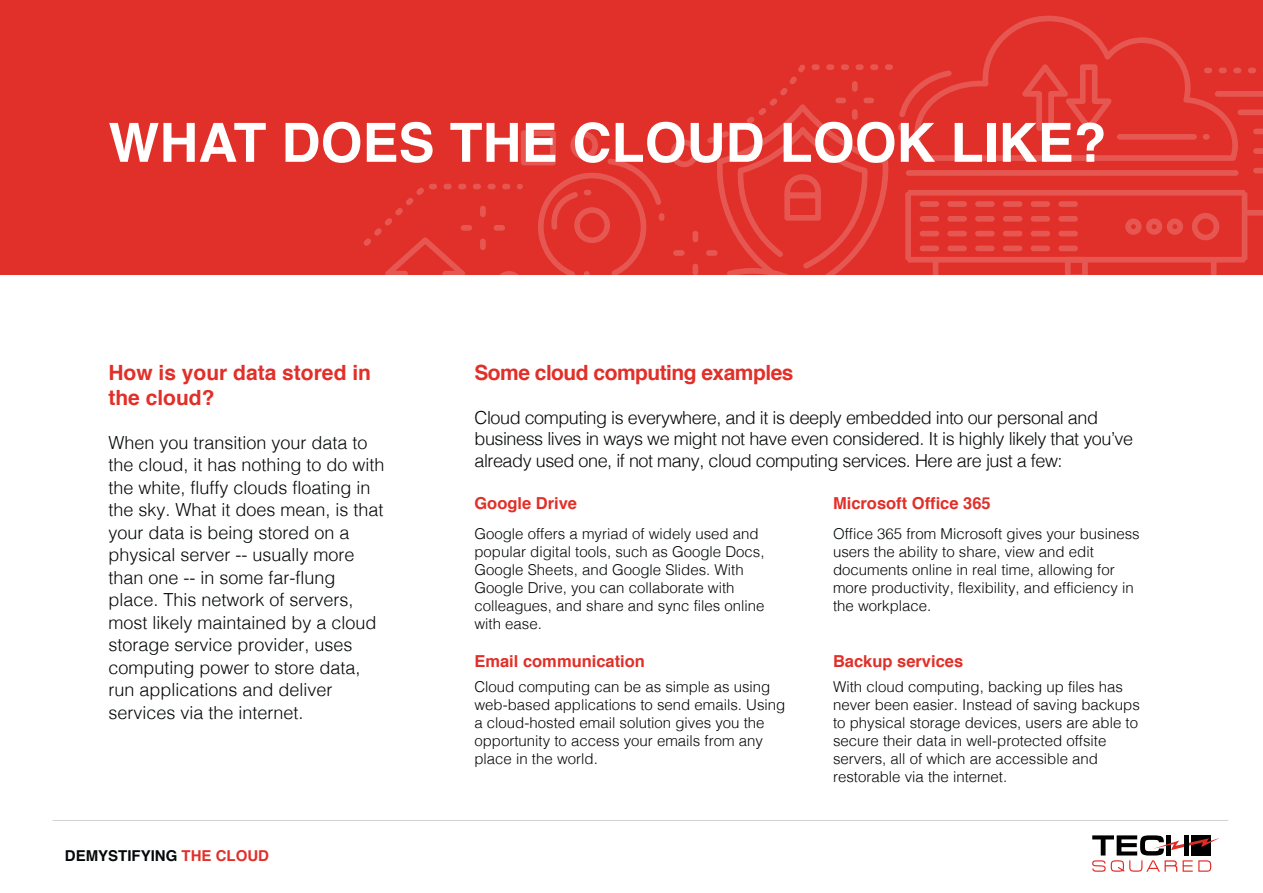
<style>
.page{position:relative;width:1263px;height:893px;background:#fff}
.page>*{position:absolute;margin:0;border:0;box-sizing:border-box;transform-origin:0 0}
.t1{font:700 54px "Helvetica";color:#fff}
.t2{font:700 21px/25.2px "Helvetica";color:#e12f29}
.t3{font:700 21px "Helvetica";letter-spacing:-.025em;color:#e12f29}
.t4{font:300 18px/22.5px "Helvetica";color:#050708}
.t5{font:300 18px/21.6px "Helvetica";letter-spacing:-.025em;color:#050708}
.t6{font:700 16.5px "Helvetica";color:#e12f29}
.t7{font:300 15px/18px "Helvetica";color:#050708}
.t8{font:700 15px "Helvetica";color:#050708}
.s1{color:#e12f29}
</style>
<div class="page">
<div style="left:0;top:0;width:1263px;height:274px;background:#e12f29"></div>
<div style="left:480px;top:206px;width:6px;height:11px;background:#e65752;border-radius:3px"></div>
<div style="left:480px;top:239px;width:6px;height:11px;background:#e65752;border-radius:3px"></div>
<div style="left:494px;top:225px;width:11px;height:6px;background:#e65651;border-radius:3px"></div>
<div style="left:461px;top:225px;width:11px;height:6px;background:#e65752;border-radius:3px"></div>
<div style="left:692px;top:231px;width:6px;height:11px;background:#e65752;border-radius:3px"></div>
<div style="left:692px;top:264px;width:6px;height:10px;background:#e65752;border-radius:3px"></div>
<div style="left:706px;top:250px;width:11px;height:6px;background:#e44843;border-radius:3px"></div>
<div style="left:673px;top:250px;width:12px;height:6px;background:#e65752;border-radius:3px"></div>
<svg style="left:671px;top:140px;width:27px;height:27px"></svg>
<svg style="left:984px;top:16px;width:201px;height:48px"></svg>
<svg style="left:899px;top:64px;width:364px;height:210px"></svg>
<div style="left:1219px;top:68px;width:8px;height:5px;background:#e65752;border-radius:3px"></div>
<div style="left:1248px;top:68px;width:8px;height:5px;background:#e65752;border-radius:3px"></div>
<div style="left:1233px;top:68px;width:8px;height:5px;background:#e65752;border-radius:3px"></div>
<div style="left:885px;top:64px;width:8px;height:6px;background:#e65752;border-radius:3px"></div>
<svg style="left:707px;top:64px;width:183px;height:210px"></svg>
<svg style="left:364px;top:187px;width:101px;height:87px"></svg>
<div style="left:473px;top:184px;width:8px;height:5px;background:#e65752;border-radius:3px"></div>
<div style="left:487px;top:184px;width:9px;height:5px;background:#e65752;border-radius:3px"></div>
<div style="left:443px;top:184px;width:9px;height:5px;background:#e65752;border-radius:3px"></div>
<div style="left:429px;top:184px;width:8px;height:5px;background:#e65752;border-radius:3px"></div>
<div style="left:458px;top:184px;width:8px;height:5px;background:#e65752;border-radius:3px"></div>
<div style="left:906px;top:170px;width:332px;height:6px;background:#e65752;border-radius:3px"></div>
<svg style="left:495px;top:130px;width:166px;height:144px"></svg>
<div style="left:659px;top:213px;width:5px;height:8px;background:#e65752;border-radius:3px"></div>
<div style="left:898px;top:124px;width:6px;height:7px;background:#e65752;border-radius:3px"></div>
<div style="left:1203px;top:134px;width:7px;height:6px;background:#e65752;border-radius:3px"></div>
<hr style="left:53px;top:820px;width:1175px;height:1px;background:#d0d2d3">
<svg style="left:1092px;top:835px;width:127px;height:37px"></svg>
<div style="left:1184px;top:835px;width:5px;height:20px;background:#000"></div>
<h1 class="t1" style="left:108px;top:99px;width:1000px">WHAT DOES THE CLOUD LOOK LIKE?</h1>
<h2 class="t2" style="left:108px;top:360px;width:264px">How is your data stored in the cloud?</h2>
<p class="t4" style="left:108px;top:430px;width:278px">When you transition your data to the cloud, it has nothing to do with the white, fluffy clouds floating in the sky. What it does mean, is that your data is being stored on a physical server -- usually more than one -- in some far-flung place. This network of servers, most likely maintained by a cloud storage service provider, uses computing power to store data, run applications and deliver services via the internet.</p>
<p class="t8" style="left:65px;top:843px;width:206px">DEMYSTIFYING <span class="s1">THE CLOUD</span></p>
<h2 class="t3" style="left:474px;top:355px;width:321px">Some cloud computing examples</h2>
<p class="t5" style="left:474px;top:405px;width:660px">Cloud computing is everywhere, and it is deeply embedded into our personal and business lives in ways we might not have even considered. It is highly likely that you’ve already used one, if not many, cloud computing services. Here are just a few:</p>
<p class="t6" style="left:474px;top:490px;width:104px">Google Drive</p>
<p class="t6" style="left:833px;top:490px;width:159px">Microsoft Office 365</p>
<p class="t7" style="left:474px;top:524px;width:292px">Google offers a myriad of widely used and popular digital tools, such as Google Docs, Google Sheets, and Google Slides. With Google Drive, you can collaborate with colleagues, and share and sync files online with ease.</p>
<p class="t7" style="left:833px;top:524px;width:308px">Office 365 from Microsoft gives your business users the ability to share, view and edit documents online in real time, allowing for more productivity, flexibility, and efficiency in the workplace.</p>
<p class="t6" style="left:474px;top:648px;width:172px">Email communication</p>
<p class="t6" style="left:833px;top:648px;width:132px">Backup services</p>
<p class="t7" style="left:474px;top:677px;width:312px">Cloud computing can be as simple as using web-based applications to send emails. Using a cloud-hosted email solution gives you the opportunity to access your emails from any place in the world.</p>
<p class="t7" style="left:833px;top:677px;width:308px">With cloud computing, backing up files has never been easier. Instead of saving backups to physical storage devices, users are able to secure their data in well-protected offsite servers, all of which are accessible and restorable via the internet.</p>
</div>
